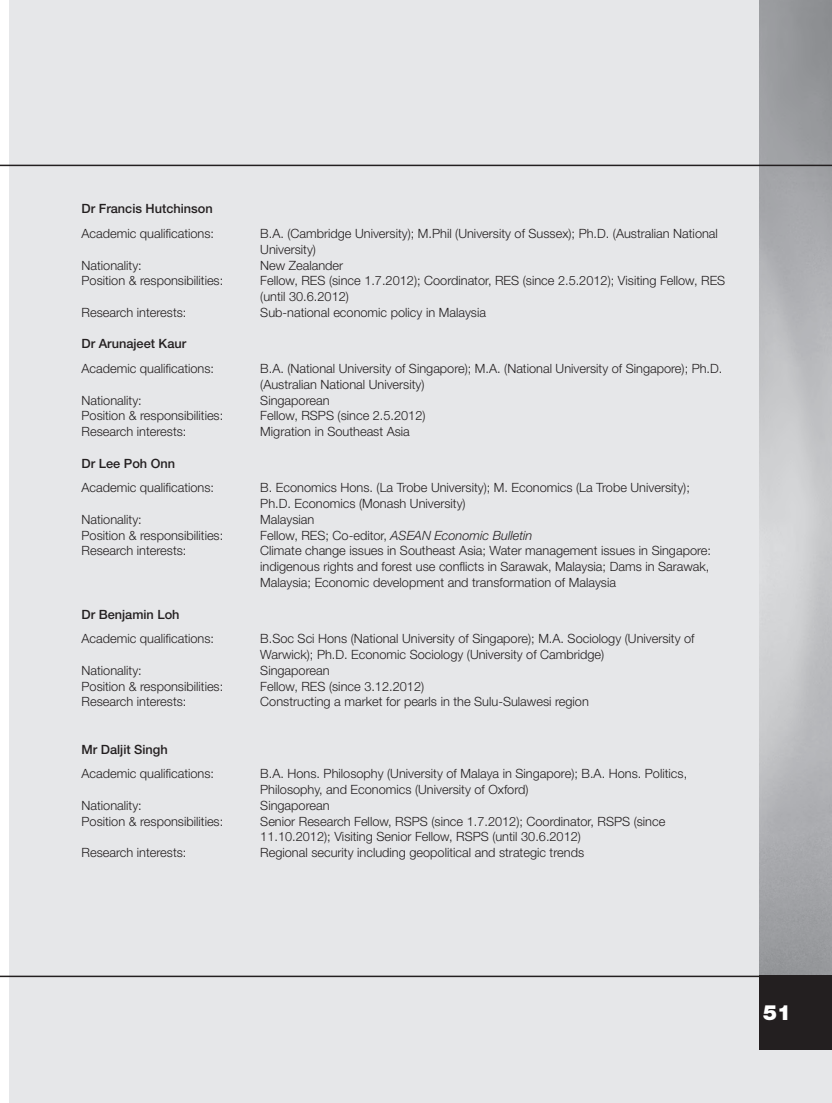
<style>
.page{position:relative;width:832px;height:1103px;background:#fff}
.page>*{position:absolute;margin:0;border:0;box-sizing:border-box;transform-origin:0 0}
.t1{font:900 21px "Helvetica Neue";color:#fff}
.t2{font:300 12.75px/15.8px "Helvetica Neue";color:#231f20}
.t3{font:500 12.75px "Helvetica Neue";color:#231f20}
.s1{font-style:italic}
</style>
<div class="page">
<svg style="left:0;top:975px;width:9px;height:2px"></svg>
<div style="left:9px;top:0;width:822px;height:1102px;background:#e6e7e9"></div>
<div style="left:758px;top:975px;width:73px;height:74px;background:#231f20"></div>
<hr style="left:9px;top:165px;width:822px;height:1px;background:#231f20">
<hr style="left:9px;top:975px;width:822px;height:2px;background:#231f20">
<p class="t3" style="left:81px;top:201px;width:133px">Dr Francis Hutchinson</p>
<p class="t2" style="left:81px;top:225px;width:134px">Academic qualifications:</p>
<p class="t2" style="left:260px;top:225px;width:459px">B.A. (Cambridge University); M.Phil (University of Sussex); Ph.D. (Australian National<br>University)</p>
<p class="t2" style="left:81px;top:257px;width:62px">Nationality:</p>
<p class="t2" style="left:260px;top:257px;width:84px">New Zealander</p>
<p class="t2" style="left:81px;top:272px;width:143px">Position &amp; responsibilities:</p>
<p class="t2" style="left:260px;top:272px;width:466px">Fellow, RES (since 1.7.2012); Coordinator, RES (since 2.5.2012); Visiting Fellow, RES (until 30.6.2012)</p>
<p class="t2" style="left:81px;top:304px;width:106px">Research interests:</p>
<p class="t2" style="left:260px;top:304px;width:227px">Sub-national economic policy in Malaysia</p>
<p class="t3" style="left:81px;top:336px;width:106px">Dr Arunajeet Kaur</p>
<p class="t2" style="left:81px;top:360px;width:134px">Academic qualifications:</p>
<p class="t2" style="left:260px;top:360px;width:463px">B.A. (National University of Singapore); M.A. (National University of Singapore); Ph.D. (Australian National University)</p>
<p class="t2" style="left:81px;top:392px;width:62px">Nationality:</p>
<p class="t2" style="left:260px;top:392px;width:71px">Singaporean</p>
<p class="t2" style="left:81px;top:407px;width:143px">Position &amp; responsibilities:</p>
<p class="t2" style="left:260px;top:407px;width:167px">Fellow, RSPS (since 2.5.2012)</p>
<p class="t2" style="left:81px;top:423px;width:106px">Research interests:</p>
<p class="t2" style="left:260px;top:423px;width:151px">Migration in Southeast Asia</p>
<p class="t3" style="left:81px;top:455px;width:95px">Dr Lee Poh Onn</p>
<p class="t2" style="left:81px;top:479px;width:134px">Academic qualifications:</p>
<p class="t2" style="left:260px;top:479px;width:431px">B. Economics Hons. (La Trobe University); M. Economics (La Trobe University);<br>Ph.D. Economics (Monash University)</p>
<p class="t2" style="left:81px;top:511px;width:62px">Nationality:</p>
<p class="t2" style="left:260px;top:511px;width:56px">Malaysian</p>
<p class="t2" style="left:81px;top:527px;width:143px">Position &amp; responsibilities:</p>
<p class="t2" style="left:260px;top:527px;width:273px">Fellow, RES; Co-editor, <span class="s1">ASEAN Economic Bulletin</span></p>
<p class="t2" style="left:81px;top:542px;width:106px">Research interests:</p>
<p class="t2" style="left:260px;top:542px;width:452px">Climate change issues in Southeast Asia; Water management issues in Singapore: indigenous rights and forest use conflicts in Sarawak, Malaysia; Dams in Sarawak,<br>Malaysia; Economic development and transformation of Malaysia</p>
<p class="t3" style="left:81px;top:606px;width:100px">Dr Benjamin Loh</p>
<p class="t2" style="left:81px;top:630px;width:134px">Academic qualifications:</p>
<p class="t2" style="left:260px;top:630px;width:435px">B.Soc Sci Hons (National University of Singapore); M.A. Sociology (University of<br>Warwick); Ph.D. Economic Sociology (University of Cambridge)</p>
<p class="t2" style="left:81px;top:662px;width:62px">Nationality:</p>
<p class="t2" style="left:260px;top:662px;width:71px">Singaporean</p>
<p class="t2" style="left:81px;top:677px;width:143px">Position &amp; responsibilities:</p>
<p class="t2" style="left:260px;top:677px;width:165px">Fellow, RES (since 3.12.2012)</p>
<p class="t2" style="left:81px;top:693px;width:106px">Research interests:</p>
<p class="t2" style="left:260px;top:693px;width:330px">Constructing a market for pearls in the Sulu-Sulawesi region</p>
<p class="t3" style="left:81px;top:741px;width:88px">Mr Daljit Singh</p>
<p class="t2" style="left:81px;top:765px;width:134px">Academic qualifications:</p>
<p class="t2" style="left:260px;top:765px;width:428px">B.A. Hons. Philosophy (University of Malaya in Singapore); B.A. Hons. Politics,<br>Philosophy, and Economics (University of Oxford)</p>
<p class="t2" style="left:81px;top:797px;width:62px">Nationality:</p>
<p class="t2" style="left:260px;top:797px;width:71px">Singaporean</p>
<p class="t2" style="left:81px;top:812px;width:143px">Position &amp; responsibilities:</p>
<p class="t2" style="left:260px;top:812px;width:406px">Senior Research Fellow, RSPS (since 1.7.2012); Coordinator, RSPS (since<br>11.10.2012); Visiting Senior Fellow, RSPS (until 30.6.2012)</p>
<p class="t2" style="left:81px;top:844px;width:106px">Research interests:</p>
<p class="t2" style="left:260px;top:844px;width:325px">Regional security including geopolitical and strategic trends</p>
<h1 class="t1" style="left:763px;top:999px;width:30px">51</h1>
</div>
